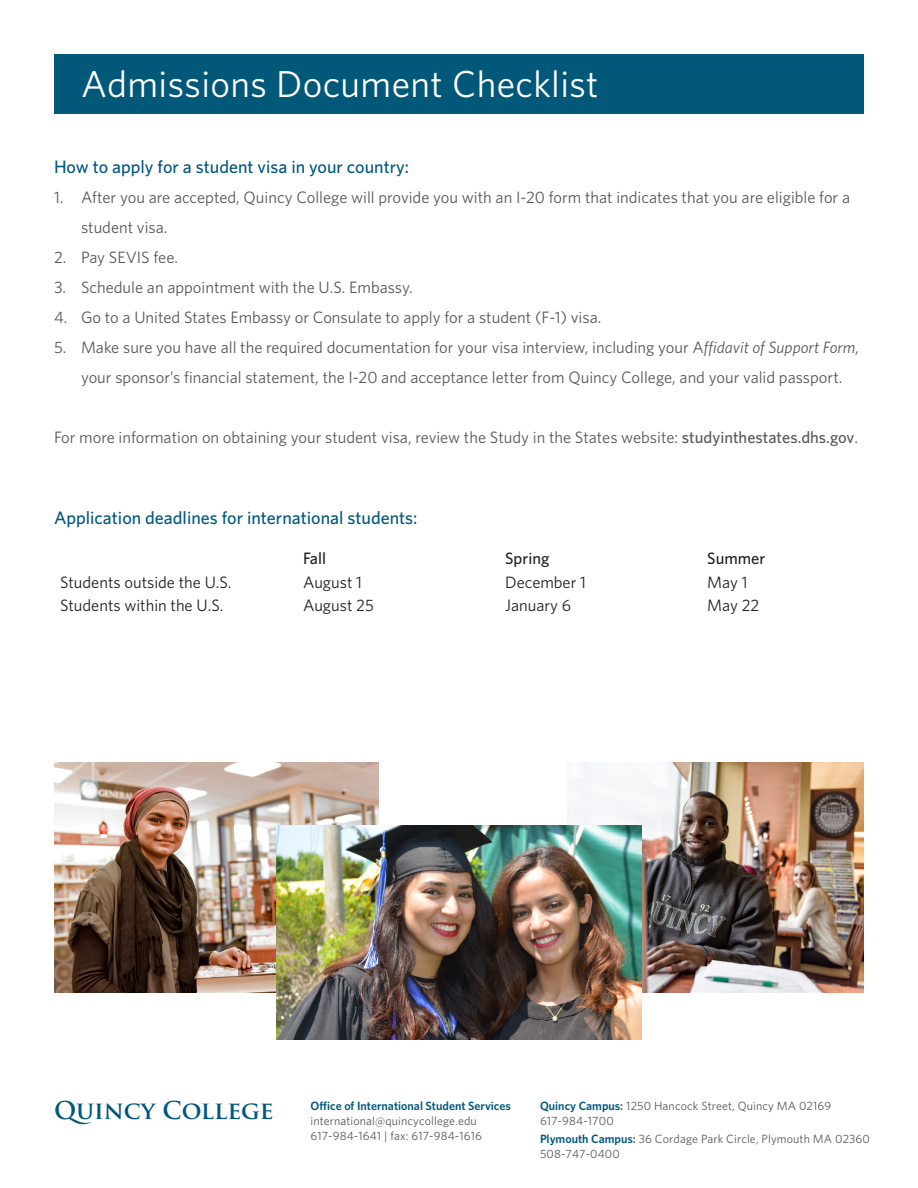
<style>
.page{position:relative;width:918px;height:1188px;background:#fff}
.page>*{position:absolute;margin:0;border:0;box-sizing:border-box;transform-origin:0 0}
.t1{font:37.5px "Whitney";letter-spacing:.01em;color:#fff}
.t2{font:700 24px "Trajan Pro";color:#00577d}
.t3{font:500 18px "Whitney K";color:#00577d}
.t4{font:16.5px/30px "Whitney K";color:#57585a}
.t5{font:16.5px "Whitney K";color:#231f20}
.t6{font:500 16.5px "Whitney K";color:#231f20}
.t7{font:12px/15px "Whitney";letter-spacing:.01em;color:#57585a}
.t8{font:600 12px "Whitney";color:#00577d}
.s1{font-style:italic}
.s2{font-weight:500}
.s3{font-weight:600;color:#00577d}
.s4{font-weight:600}
</style>
<div class="page">
<img style="left:54px;top:763px;width:324px;height:229px">
<img style="left:567px;top:763px;width:297px;height:229px">
<div style="left:55px;top:55px;width:809px;height:59px;background:#015878"></div>
<img style="left:277px;top:826px;width:364px;height:214px">
<p class="t1" style="left:81px;top:62px;width:519px">Admissions Document Checklist</p>
<p class="t3" style="left:54px;top:156px;width:357px">How to apply for a student visa in your country:</p>
<p class="t4" style="left:81px;top:182px;width:771px;text-indent:-27px">1. After you are accepted, Quincy College will provide you with an I-20 form that indicates that you are eligible for a student visa.</p>
<p class="t4" style="left:54px;top:242px;width:126px">2. Pay SEVIS fee.</p>
<p class="t4" style="left:54px;top:272px;width:360px">3. Schedule an appointment with the U.S. Embassy.</p>
<p class="t4" style="left:54px;top:302px;width:549px">4. Go to a United States Embassy or Consulate to apply for a student (F-1) visa.</p>
<p class="t4" style="left:81px;top:332px;width:779px;text-indent:-27px">5. Make sure you have all the required documentation for your visa interview, including your A<span class="s1">ffidavit of Support Form</span>, your sponsor’s financial statement, the I-20 and acceptance letter from Quincy College, and your valid passport.</p>
<p class="t4" style="left:54px;top:422px;width:806px">For more information on obtaining your student visa, review the Study in the States website: <span class="s2">studyinthestates.dhs.gov</span>.</p>
<p class="t3" style="left:54px;top:507px;width:365px">Application deadlines for international students:</p>
<p class="t6" style="left:303px;top:548px;width:25px">Fall</p>
<p class="t6" style="left:505px;top:548px;width:46px">Spring</p>
<p class="t6" style="left:707px;top:548px;width:60px">Summer</p>
<p class="t5" style="left:60px;top:572px;width:173px">Students outside the U.S.</p>
<p class="t5" style="left:303px;top:572px;width:61px">August 1</p>
<p class="t5" style="left:505px;top:572px;width:82px">December 1</p>
<p class="t5" style="left:707px;top:572px;width:42px">May 1</p>
<p class="t5" style="left:60px;top:596px;width:165px">Students within the U.S.</p>
<p class="t5" style="left:303px;top:596px;width:72px">August 25</p>
<p class="t5" style="left:505px;top:596px;width:68px">January 6</p>
<p class="t5" style="left:707px;top:596px;width:54px">May 22</p>
<h2 class="t2" style="left:54px;top:1095px;width:221px">QUINCY COLLEGE</h2>
<p class="t8" style="left:310px;top:1099px;width:202px">Office of International Student Services</p>
<p class="t7" style="left:310px;top:1113px;width:173px">international@quincycollege.edu<br>617-984-1641 | fax: 617-984-1616</p>
<p class="t7" style="left:540px;top:1098px;width:293px"><span class="s3">Quincy Campus</span><span class="s4">:</span> 1250 Hancock Street, Quincy MA 02169<br>617-984-1700</p>
<p class="t7" style="left:540px;top:1131px;width:331px"><span class="s3">Plymouth Campus</span><span class="s4">:</span> 36 Cordage Park Circle, Plymouth MA 02360<br>508-747-0400</p>
</div>
